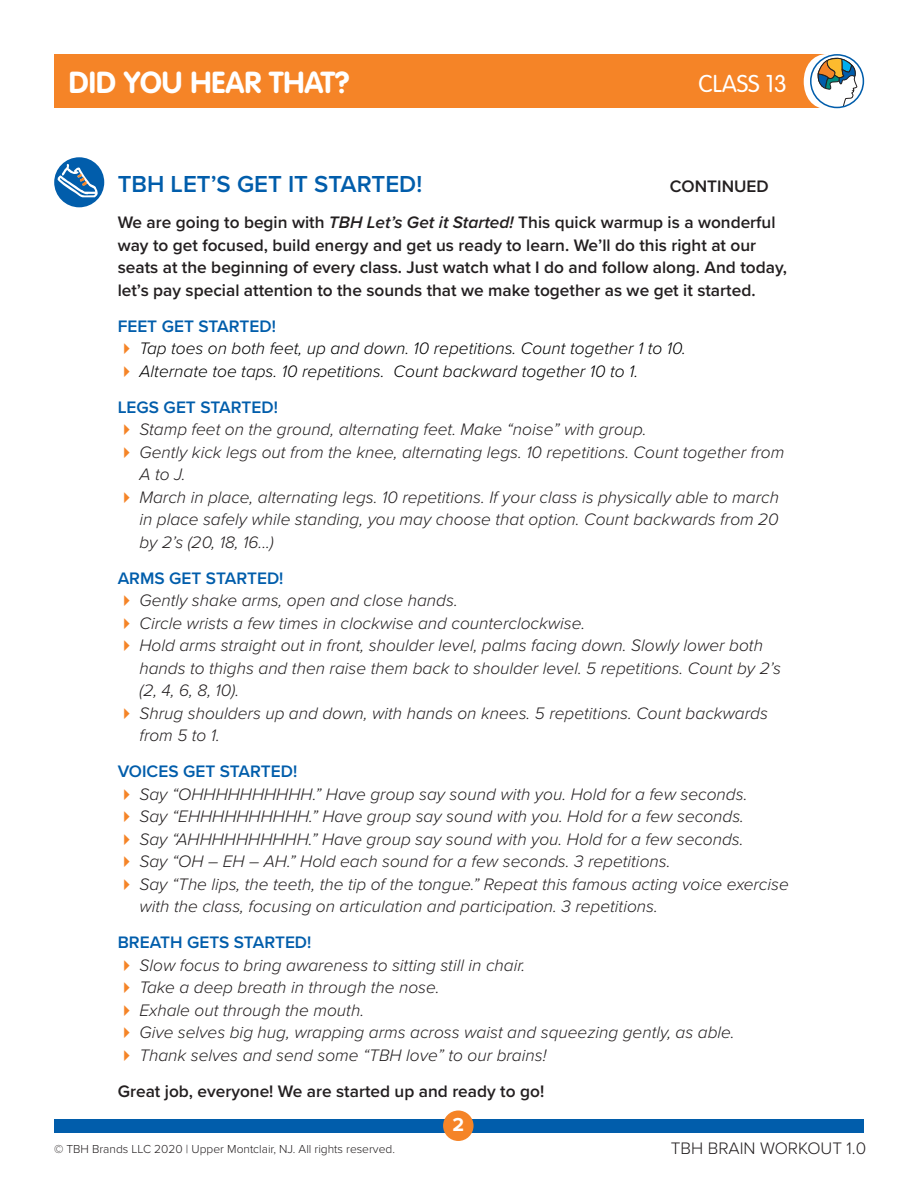
<style>
.page{position:relative;width:918px;height:1188px;background:#fff}
.page>*{position:absolute;margin:0;border:0;box-sizing:border-box;transform-origin:0 0}
.Activity{font:700 30px "VAG Rounded";color:#fff}
.t1{font:600 24px "Proxima Nova";color:#015dab}
.Activity-2{font:300 24px "VAG Rounded";color:#fff}
.t2{font:700 19.5px "Proxima Nova";color:#fff}
.List_Paragraph{font:italic 300 17.25px/22.5px "Proxima Nova";color:#231f20}
.t3{font:600 17.25px/22.5px "Proxima Nova";color:#231f20}
.List_Paragraph-2{font:italic 300 17.25px "Proxima Nova";color:#000}
.t4{font:600 17.25px "Proxima Nova";color:#015dab}
.List_Paragraph-3{font:300 17.25px "Proxima Nova";color:#231f20}
.Copyright{font:300 12px "Proxima Nova";color:#231f20}
.s1{font-style:italic}
.s2{color:#f58427}
</style>
<div class="page">
<div style="left:54px;top:54px;width:775px;height:54px;background:#f58427"></div>
<svg style="left:804px;top:54px;width:53px;height:55px"></svg>
<div style="left:810px;top:54px;width:54px;height:54px;border:2px solid #015dab;border-radius:50%"></div>
<div style="left:54px;top:1119px;width:810px;height:13px;background:#015dab"></div>
<div style="left:443px;top:1111px;width:31px;height:30px;background:#f58427;border-radius:50%"></div>
<div style="left:54px;top:157px;width:50px;height:50px;background:#015dab;border-radius:50%"></div>
<svg style="left:58px;top:164px;width:40px;height:33px"></svg>
<p class="Activity" style="left:69px;top:65px;width:282px">DID YOU HEAR THAT?</p>
<p class="Activity-2" style="left:698px;top:70px;width:90px">CLASS 13</p>
<p class="t1" style="left:118px;top:167px;width:306px">TBH LET’S GET IT STARTED!</p>
<p class="t3" style="left:670px;top:175px;width:100px">CONTINUED</p>
<p class="t3" style="left:118px;top:211px;width:671px">We are going to begin with <span class="s1">TBH Let’s Get it Started!</span> This quick warmup is a wonderful way to get focused, build energy and get us ready to learn. We’ll do this right at our seats at the beginning of every class. Just watch what I do and follow along. And today, let’s pay special attention to the sounds that we make together as we get it started.</p>
<p class="t4" style="left:118px;top:313px;width:160px">FEET GET STARTED!</p>
<p class="List_Paragraph-2" style="left:118px;top:336px;width:570px"><span class="s2">✔</span> Tap toes on both feet, up and down. 10 repetitions. Count together 1 to 10.</p>
<p class="List_Paragraph-2" style="left:118px;top:358px;width:522px"><span class="s2">✔</span> Alternate toe taps. 10 repetitions. Count backward together 10 to 1.</p>
<p class="t4" style="left:118px;top:394px;width:162px">LEGS GET STARTED!</p>
<p class="List_Paragraph" style="left:118px;top:417px;width:530px"><span class="s2">✔</span> Stamp feet on the ground, alternating feet. Make “noise” with group.</p>
<p class="List_Paragraph" style="left:139px;top:440px;width:646px;text-indent:-22px"><span class="s2">✔</span> Gently kick legs out from the knee, alternating legs. 10 repetitions. Count together from<br>A to J.</p>
<p class="List_Paragraph" style="left:139px;top:485px;width:641px;text-align:justify;text-indent:-22px"><span class="s2">✔</span> March in place, alternating legs. 10 repetitions. If your class is physically able to march in place safely while standing, you may choose that option. Count backwards from 20 by 2’s (20, 18, 16...)</p>
<p class="t4" style="left:118px;top:565px;width:167px">ARMS GET STARTED!</p>
<p class="List_Paragraph" style="left:118px;top:588px;width:342px"><span class="s2">✔</span> Gently shake arms, open and close hands.</p>
<p class="List_Paragraph" style="left:118px;top:611px;width:469px"><span class="s2">✔</span> Circle wrists a few times in clockwise and counterclockwise.</p>
<p class="List_Paragraph" style="left:139px;top:633px;width:643px;text-indent:-22px"><span class="s2">✔</span> Hold arms straight out in front, shoulder level, palms facing down. Slowly lower both hands to thighs and then raise them back to shoulder level. 5 repetitions. Count by 2’s (2, 4, 6, 8, 10).</p>
<p class="List_Paragraph" style="left:139px;top:701px;width:630px;text-indent:-22px"><span class="s2">✔</span> Shrug shoulders up and down, with hands on knees. 5 repetitions. Count backwards from 5 to 1.</p>
<p class="t4" style="left:118px;top:759px;width:181px">VOICES GET STARTED!</p>
<p class="List_Paragraph" style="left:118px;top:782px;width:631px"><span class="s2">✔</span> Say “OHHHHHHHHHH.” Have group say sound with you. Hold for a few seconds.</p>
<p class="List_Paragraph" style="left:118px;top:804px;width:628px"><span class="s2">✔</span> Say “EHHHHHHHHHH.” Have group say sound with you. Hold for a few seconds.</p>
<p class="List_Paragraph" style="left:118px;top:827px;width:627px"><span class="s2">✔</span> Say “AHHHHHHHHHH.” Have group say sound with you. Hold for a few seconds.</p>
<p class="List_Paragraph" style="left:118px;top:849px;width:554px"><span class="s2">✔</span> Say “OH – EH – AH.” Hold each sound for a few seconds. 3 repetitions.</p>
<p class="List_Paragraph" style="left:139px;top:872px;width:651px;text-indent:-22px"><span class="s2">✔</span> Say “The lips, the teeth, the tip of the tongue.” Repeat this famous acting voice exercise with the class, focusing on articulation and participation. 3 repetitions.</p>
<p class="t4" style="left:118px;top:930px;width:195px">BREATH GETS STARTED!</p>
<p class="List_Paragraph" style="left:118px;top:953px;width:409px"><span class="s2">✔</span> Slow focus to bring awareness to sitting still in chair.</p>
<p class="List_Paragraph" style="left:118px;top:975px;width:323px"><span class="s2">✔</span> Take a deep breath in through the nose.</p>
<p class="List_Paragraph" style="left:118px;top:998px;width:248px"><span class="s2">✔</span> Exhale out through the mouth.</p>
<p class="List_Paragraph" style="left:118px;top:1020px;width:618px"><span class="s2">✔</span> Give selves big hug, wrapping arms across waist and squeezing gently, as able.</p>
<p class="List_Paragraph" style="left:118px;top:1043px;width:430px"><span class="s2">✔</span> Thank selves and send some “TBH love” to our brains!</p>
<p class="t3" style="left:118px;top:1079px;width:428px">Great job, everyone! We are started up and ready to go!</p>
<p class="Copyright" style="left:54px;top:1140px;width:342px">© TBH Brands LLC 2020 | Upper Montclair, NJ. All rights reserved.</p>
<p class="t2" style="left:452px;top:1110px;width:13px">2</p>
<p class="List_Paragraph-3" style="left:671px;top:1135px;width:197px">TBH BRAIN WORKOUT 1.0</p>
</div>
